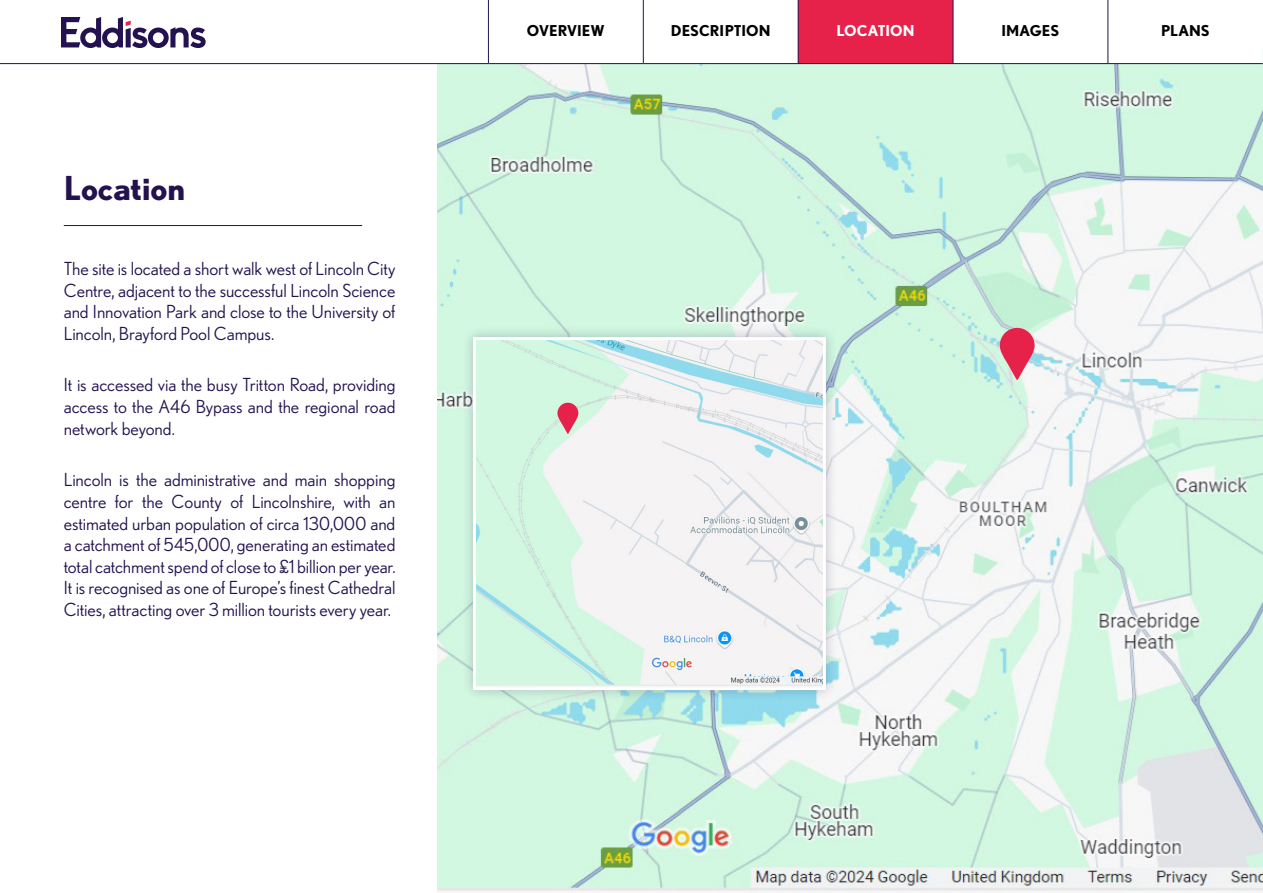
<style>
.page{position:relative;width:1263px;height:893px;background:#fff}
.page>*{position:absolute;margin:0;border:0;box-sizing:border-box;transform-origin:0 0}
.t1{font:700 33px "Nobel";color:#23124f}
.t2{font:18px/21.6px "Nobel";letter-spacing:-.005em;color:#23124f;text-align:justify}
.t3{font:700 15px "Nobel";letter-spacing:.005em;color:#000}
.t4{font:700 15px "Nobel";color:#fff}
</style>
<div class="page">
<img style="left:436px;top:64px;width:827px;height:829px">
<div style="left:461px;top:326px;width:377px;height:376px;background:#23124f;opacity:.25"></div>
<img style="left:477px;top:341px;width:345px;height:345px">
<div style="left:473px;top:337px;width:353px;height:353px;border:3px solid #fff"></div>
<hr style="left:64px;top:225px;width:298px;height:1px;background:#23124f">
<svg style="left:1000px;top:328px;width:34px;height:52px;background:#e16880"></svg>
<svg style="left:557px;top:403px;width:21px;height:31px"></svg>
<hr style="left:953px;top:0;width:1px;height:63px;background:#23124f">
<hr style="left:0;top:63px;width:488px;height:1px;background:#23124f">
<hr style="left:1108px;top:63px;width:155px;height:1px;background:#23124f">
<hr style="left:488px;top:63px;width:155px;height:1px;background:#23124f">
<div style="left:488px;top:0;width:118px;height:64px;background:#fff"></div>
<div style="left:607px;top:0;width:118px;height:64px;background:#fff"></div>
<svg style="left:725px;top:0;width:119px;height:64px"></svg>
<svg style="left:844px;top:1px;width:118px;height:63px;background:#e33157"></svg>
<div style="left:1080px;top:0;width:119px;height:64px;background:#fff"></div>
<svg style="left:61px;top:17px;width:145px;height:31px"></svg>
<h1 class="t1" style="left:64px;top:168px;width:123px">LOCATION</h1>
<p class="t2" style="left:64px;top:257px;width:333px">The site is located a short walk west of Lincoln City Centre, adjacent to the successful Lincoln Science and Innovation Park and close to the University of Lincoln, Brayford Pool Campus.</p>
<p class="t2" style="left:64px;top:374px;width:333px">It is accessed via the busy Tritton Road, providing access to the A46 Bypass and the regional road network beyond.</p>
<p class="t2" style="left:64px;top:469px;width:333px">Lincoln is the administrative and main shopping centre for the County of Lincolnshire, with an estimated urban population of circa 130,000 and a catchment of 545,000, generating an estimated total catchment spend of close to £1 billion per year.<br>It is recognised as one of Europe’s finest Cathedral Cities, attracting over 3 million tourists every year.</p>
<p class="t3" style="left:527px;top:21px;width:79px">OVERVI EW</p>
<p class="t3" style="left:671px;top:21px;width:101px">DESCRIPTION</p>
<p class="t4" style="left:836px;top:21px;width:51px">LOCATION</p>
<p class="t3" style="left:1001px;top:21px;width:59px">IMAGES</p>
<p class="t3" style="left:1161px;top:21px;width:50px">PLANS</p>
</div>
